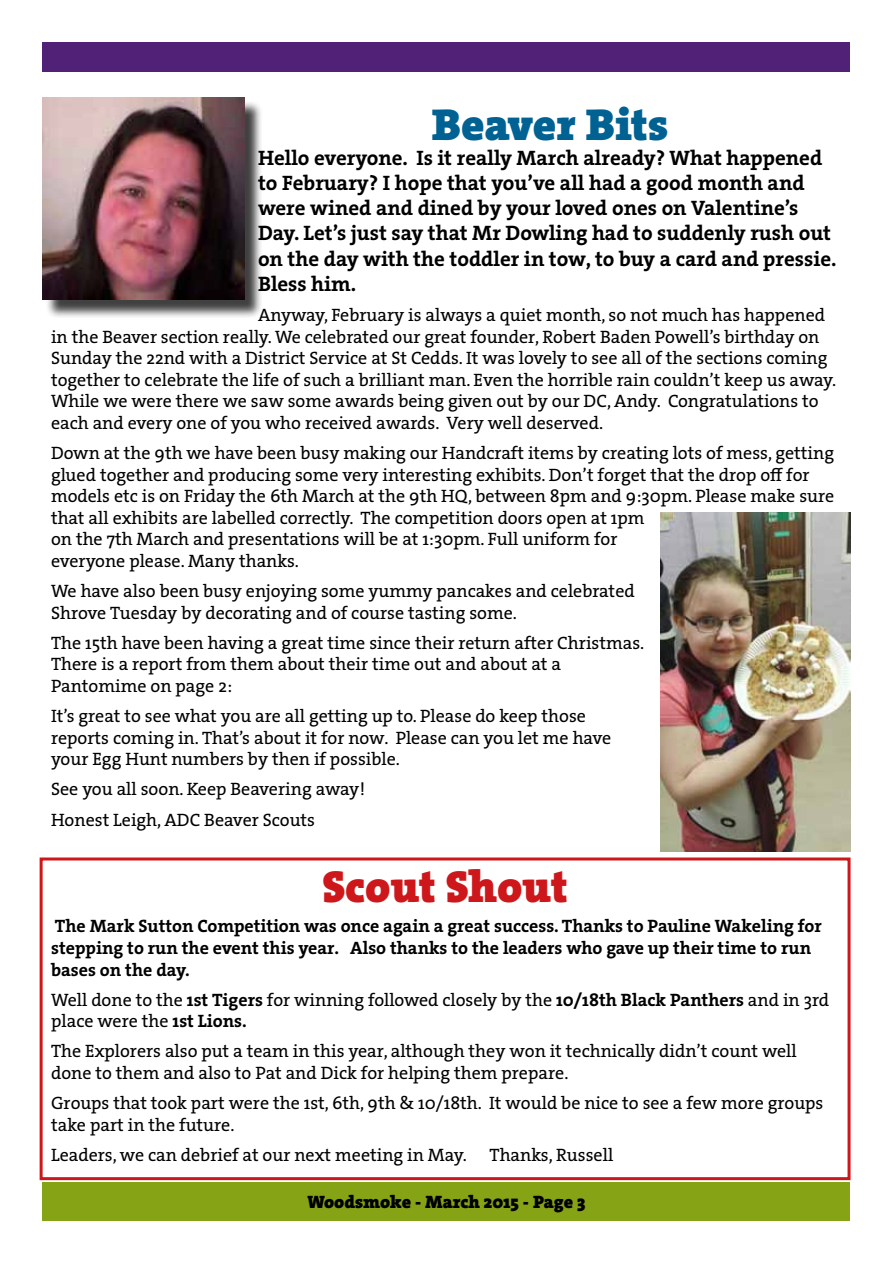
<style>
.page{position:relative;width:893px;height:1263px;background:#fff}
.page>*{position:absolute;margin:0;border:0;box-sizing:border-box;transform-origin:0 0}
.t1{font:45px "The Serif HP9 Blk";color:#006293}
.t2{font:45px "The Serif HP9 Blk";color:#cd171a}
.t3{font:21px/25.2px "The Serif HP7 Bld";color:#000}
.t4{font:18px/21.6px "The Serif HP5 Plain";color:#000}
.t5{font:18px/21.6px "The Serif HP7 Bld";color:#000}
.t6{font:18px "The Serif HP9 Blk";color:#000}
.s1{font-family:"The Serif HP7 Bld"}
</style>
<div class="page">
<div style="left:43px;top:1182px;width:807px;height:38px;background:#86a315"></div>
<div style="left:43px;top:43px;width:807px;height:29px;background:#512178"></div>
<img style="left:660px;top:512px;width:190px;height:339px">
<div style="left:45px;top:100px;width:218px;height:218px;background:#000;opacity:.75"></div>
<img style="left:43px;top:98px;width:201px;height:202px">
<div style="left:40px;top:857px;width:810px;height:323px;border:3px solid #cd171a"></div>
<h1 class="t1" style="left:432px;top:94px;width:237px">Beaver Bits</h1>
<p class="t3" style="left:258px;top:145px;width:580px">Hello everyone. Is it really March already? What happened to February? I hope that you’ve all had a good month and were wined and dined by your loved ones on Valentine’s Day. Let’s just say that Mr Dowling had to suddenly rush out on the day with the toddler in tow, to buy a card and pressie.<br>Bless him.</p>
<p class="t4" style="left:51px;top:304px;width:787px;text-indent:207px">Anyway, February is always a quiet month, so not much has happened in the Beaver section really. We celebrated our great founder, Robert Baden Powell’s birthday on Sunday the 22nd with a District Service at St Cedds. It was lovely to see all of the sections coming together to celebrate the life of such a brilliant man. Even the horrible rain couldn’t keep us away.<br>While we were there we saw some awards being given out by our DC, Andy. Congratulations to each and every one of you who received awards. Very well deserved.</p>
<p class="t4" style="left:51px;top:442px;width:785px">Down at the 9th we have been busy making our Handcraft items by creating lots of mess, getting glued together and producing some very interesting exhibits. Don’t forget that the drop off for models etc is on Friday the 6th March at the 9th HQ, between 8pm and 9:30pm. Please make sure that all exhibits are labelled correctly. The competition doors open at 1pm<br>on the 7th March and presentations will be at 1:30pm. Full uniform for<br>everyone please. Many thanks.</p>
<p class="t4" style="left:51px;top:580px;width:585px">We have also been busy enjoying some yummy pancakes and celebrated<br>Shrove Tuesday by decorating and of course tasting some.</p>
<p class="t4" style="left:51px;top:632px;width:595px">The 15th have been having a great time since their return after Christmas.<br>There is a report from them about their time out and about at a<br>Pantomime on page 2:</p>
<p class="t4" style="left:51px;top:705px;width:562px">It’s great to see what you are all getting up to. Please do keep those reports coming in. That’s about it for now. Please can you let me have your Egg Hunt numbers by then if possible.</p>
<p class="t4" style="left:51px;top:774px;width:316px;line-height:30.2px">See you all soon. Keep Beavering away!<br>Honest Leigh, ADC Beaver Scouts</p>
<h1 class="t2" style="left:322px;top:856px;width:247px">Scout Shout</h1>
<p class="t5" style="left:51px;top:915px;width:772px">The Mark Sutton Competition was once again a great success. Thanks to Pauline Wakeling for stepping to run the event this year. Also thanks to the leaders who gave up their time to run bases on the day.</p>
<p class="t4" style="left:51px;top:989px;width:780px">Well done to the <span class="s1">1st Tigers</span> for winning followed closely by the <span class="s1">10/18th Black Panthers</span> and in 3rd place were the <span class="s1">1st Lions.</span></p>
<p class="t4" style="left:51px;top:1040px;width:747px">The Explorers also put a team in this year, although they won it technically didn’t count well done to them and also to Pat and Dick for helping them prepare.</p>
<p class="t4" style="left:51px;top:1092px;width:774px">Groups that took part were the 1st, 6th, 9th &amp; 10/18th. It would be nice to see a few more groups take part in the future.</p>
<p class="t4" style="left:51px;top:1144px;width:417px">Leaders, we can debrief at our next meeting in May.</p>
<p class="t4" style="left:490px;top:1144px;width:125px">Thanks, Russell</p>
<p class="t6" style="left:307px;top:1189px;width:280px">Woodsmoke - March 2015 - Page 3</p>
</div>
